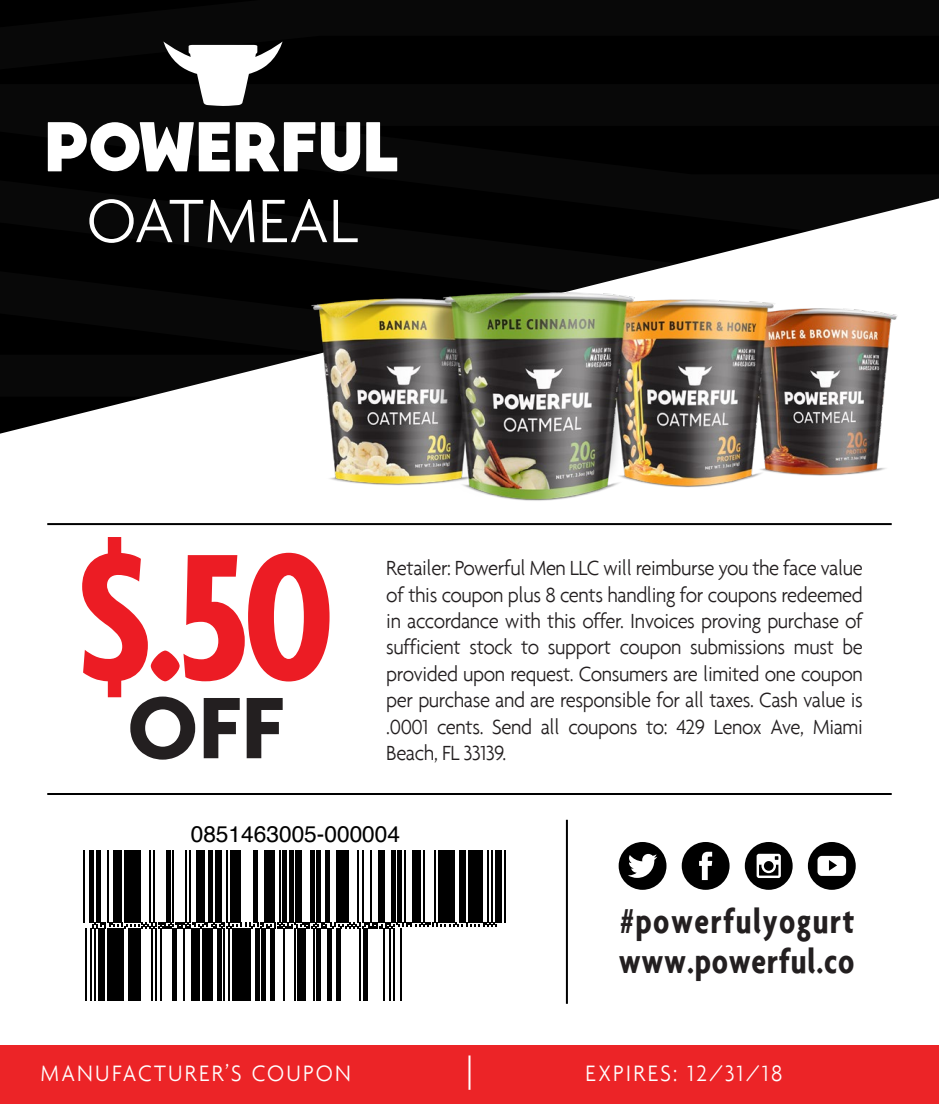
<style>
.page{position:relative;width:939px;height:1104px;background:#fff}
.page>*{position:absolute;margin:0;border:0;box-sizing:border-box;transform-origin:0 0}
.t1{font:700 condensed 194.4px "Agenda";color:#ec1c24}
.t2{font:700 94.4px "Agenda";color:#231f20}
.t3{font:700 condensed 37.2px/39.8px "Agenda";letter-spacing:.04em;color:#231f20;scale:.95 1}
.t4{font:300 24px "Agenda";letter-spacing:.1em;color:#fff;scale:.95 1}
.t5{font:22.6px "Helvetica";color:#000}
.t6{font:300 22px/26.4px "Agenda";letter-spacing:-.02em;color:#231f20;text-align:justify;scale:.95 1}
</style>
<div class="page">
<div style="left:0;top:0;width:939px;height:198px;background:#080808"></div>
<svg style="left:0;top:198px;width:939px;height:328px;fill:#080808"></svg>
<div style="left:0;top:1045px;width:939px;height:59px;background:#ec2427"></div>
<hr style="left:468px;top:1055px;width:2px;height:35px;background:#fff">
<svg style="left:48px;top:42px;width:349px;height:129px;fill:#080808"></svg>
<svg style="left:89px;top:199px;width:165px;height:44px"></svg>
<svg style="left:263px;top:199px;width:64px;height:43px"></svg>
<svg style="left:333px;top:200px;width:25px;height:42px"></svg>
<img style="left:306px;top:245px;width:593px;height:281px">
<hr style="left:47px;top:523px;width:844px;height:2px;background:#000">
<hr style="left:47px;top:793px;width:844px;height:2px;background:#000">
<hr style="left:83px;top:850px;width:2px;height:72px;background:#000">
<hr style="left:90px;top:850px;width:4px;height:72px;background:#000">
<hr style="left:96px;top:850px;width:4px;height:72px;background:#000">
<hr style="left:107px;top:850px;width:2px;height:72px;background:#000">
<div style="left:113px;top:850px;width:8px;height:72px;background:#000"></div>
<div style="left:124px;top:850px;width:16px;height:72px;background:#000"></div>
<hr style="left:149px;top:850px;width:2px;height:72px;background:#000">
<hr style="left:153px;top:850px;width:2px;height:72px;background:#000">
<hr style="left:166px;top:850px;width:4px;height:72px;background:#000">
<hr style="left:172px;top:850px;width:2px;height:72px;background:#000">
<hr style="left:185px;top:850px;width:2px;height:72px;background:#000">
<hr style="left:189px;top:850px;width:2px;height:72px;background:#000">
<div style="left:196px;top:850px;width:8px;height:72px;background:#000"></div>
<hr style="left:209px;top:850px;width:4px;height:72px;background:#000">
<div style="left:215px;top:850px;width:6px;height:72px;background:#000"></div>
<hr style="left:226px;top:850px;width:1px;height:72px;background:#000">
<div style="left:230px;top:850px;width:10px;height:72px;background:#000"></div>
<hr style="left:253px;top:850px;width:4px;height:72px;background:#000">
<div style="left:264px;top:850px;width:10px;height:72px;background:#000"></div>
<hr style="left:279px;top:850px;width:2px;height:72px;background:#000">
<hr style="left:283px;top:850px;width:4px;height:72px;background:#000">
<hr style="left:289px;top:850px;width:4px;height:72px;background:#000">
<div style="left:296px;top:850px;width:6px;height:72px;background:#000"></div>
<div style="left:310px;top:850px;width:5px;height:72px;background:#000"></div>
<hr style="left:317px;top:850px;width:4px;height:72px;background:#000">
<hr style="left:325px;top:850px;width:4px;height:72px;background:#000">
<div style="left:336px;top:850px;width:12px;height:72px;background:#000"></div>
<hr style="left:357px;top:850px;width:2px;height:72px;background:#000">
<hr style="left:361px;top:850px;width:2px;height:72px;background:#000">
<hr style="left:370px;top:850px;width:2px;height:72px;background:#000">
<div style="left:378px;top:850px;width:7px;height:72px;background:#000"></div>
<hr style="left:391px;top:850px;width:4px;height:72px;background:#000">
<hr style="left:398px;top:850px;width:4px;height:72px;background:#000">
<hr style="left:404px;top:850px;width:2px;height:72px;background:#000">
<div style="left:412px;top:850px;width:9px;height:72px;background:#000"></div>
<hr style="left:423px;top:850px;width:2px;height:72px;background:#000">
<hr style="left:434px;top:850px;width:2px;height:72px;background:#000">
<div style="left:438px;top:850px;width:17px;height:72px;background:#000"></div>
<div style="left:459px;top:850px;width:6px;height:72px;background:#000"></div>
<div style="left:468px;top:850px;width:14px;height:72px;background:#000"></div>
<hr style="left:487px;top:850px;width:2px;height:72px;background:#000">
<hr style="left:491px;top:850px;width:2px;height:72px;background:#000">
<div style="left:495px;top:850px;width:6px;height:72px;background:#000"></div>
<hr style="left:504px;top:850px;width:2px;height:72px;background:#000">
<hr style="left:85px;top:929px;width:2px;height:72px;background:#000">
<hr style="left:90px;top:929px;width:2px;height:72px;background:#000">
<hr style="left:94px;top:929px;width:2px;height:72px;background:#000">
<div style="left:98px;top:929px;width:6px;height:72px;background:#000"></div>
<div style="left:107px;top:929px;width:16px;height:72px;background:#000"></div>
<div style="left:128px;top:929px;width:12px;height:72px;background:#000"></div>
<hr style="left:151px;top:929px;width:2px;height:72px;background:#000">
<hr style="left:155px;top:929px;width:2px;height:72px;background:#000">
<hr style="left:160px;top:929px;width:2px;height:72px;background:#000">
<hr style="left:172px;top:929px;width:4px;height:72px;background:#000">
<hr style="left:183px;top:929px;width:2px;height:72px;background:#000">
<div style="left:192px;top:929px;width:8px;height:72px;background:#000"></div>
<div style="left:202px;top:929px;width:11px;height:72px;background:#000"></div>
<hr style="left:217px;top:929px;width:4px;height:72px;background:#000">
<hr style="left:223px;top:929px;width:2px;height:72px;background:#000">
<hr style="left:228px;top:929px;width:2px;height:72px;background:#000">
<div style="left:232px;top:929px;width:19px;height:72px;background:#000"></div>
<hr style="left:255px;top:929px;width:4px;height:72px;background:#000">
<hr style="left:262px;top:929px;width:4px;height:72px;background:#000">
<hr style="left:270px;top:929px;width:4px;height:72px;background:#000">
<hr style="left:283px;top:929px;width:2px;height:72px;background:#000">
<hr style="left:293px;top:929px;width:2px;height:72px;background:#000">
<div style="left:298px;top:929px;width:8px;height:72px;background:#000"></div>
<hr style="left:313px;top:929px;width:2px;height:72px;background:#000">
<hr style="left:317px;top:929px;width:4px;height:72px;background:#000">
<div style="left:327px;top:929px;width:5px;height:72px;background:#000"></div>
<hr style="left:336px;top:929px;width:4px;height:72px;background:#000">
<hr style="left:359px;top:929px;width:2px;height:72px;background:#000">
<hr style="left:364px;top:929px;width:4px;height:72px;background:#000">
<hr style="left:383px;top:929px;width:2px;height:72px;background:#000">
<hr style="left:389px;top:929px;width:2px;height:72px;background:#000">
<svg style="left:92px;top:922px;width:405px;height:7px"></svg>
<hr style="left:393px;top:929px;width:2px;height:72px;background:#000">
<hr style="left:400px;top:929px;width:2px;height:72px;background:#000">
<div style="left:682px;top:842px;width:47px;height:48px;background:#000;border-radius:50%"></div>
<svg style="left:699px;top:852px;width:13px;height:28px"></svg>
<div style="left:745px;top:842px;width:47px;height:48px;background:#000;border-radius:50%"></div>
<svg style="left:756px;top:854px;width:25px;height:24px"></svg>
<div style="left:808px;top:842px;width:47px;height:48px;background:#000;border-radius:50%"></div>
<svg style="left:817px;top:856px;width:29px;height:20px"></svg>
<div style="left:618px;top:842px;width:48px;height:48px;background:#000;border-radius:50%"></div>
<svg style="left:628px;top:854px;width:29px;height:24px"></svg>
<hr style="left:566px;top:820px;width:2px;height:184px;background:#000">
<h1 class="t1" style="left:76px;top:502px;width:261px">$.50</h1>
<h2 class="t2" style="left:127px;top:670px;width:159px">OFF</h2>
<p class="t6" style="left:386px;top:555px;width:503px">Retailer: Powerful Men LLC will reimburse you the face value of this coupon plus 8 cents handling for coupons redeemed in accordance with this offer. Invoices proving purchase of sufficient stock to support coupon submissions must be provided upon request. Consumers are limited one coupon per purchase and are responsible for all taxes. Cash value is .0001 cents. Send all coupons to: 429 Lenox Ave, Miami</p>
<p class="t6" style="left:386px;top:739px;width:128px">Beach, FL 33139.</p>
<p class="t5" style="left:191px;top:817px;width:211px">0851463005-000004</p>
<h3 class="t3" style="left:619px;top:901px;width:249px">#powerfulyogurt www.powerful.co</h3>
<p class="t4" style="left:40px;top:1058px;width:328px">MANUFACTURER’S COUPON</p>
<p class="t4" style="left:585px;top:1058px;width:209px">EXPIRES: 12/31/18</p>
</div>
